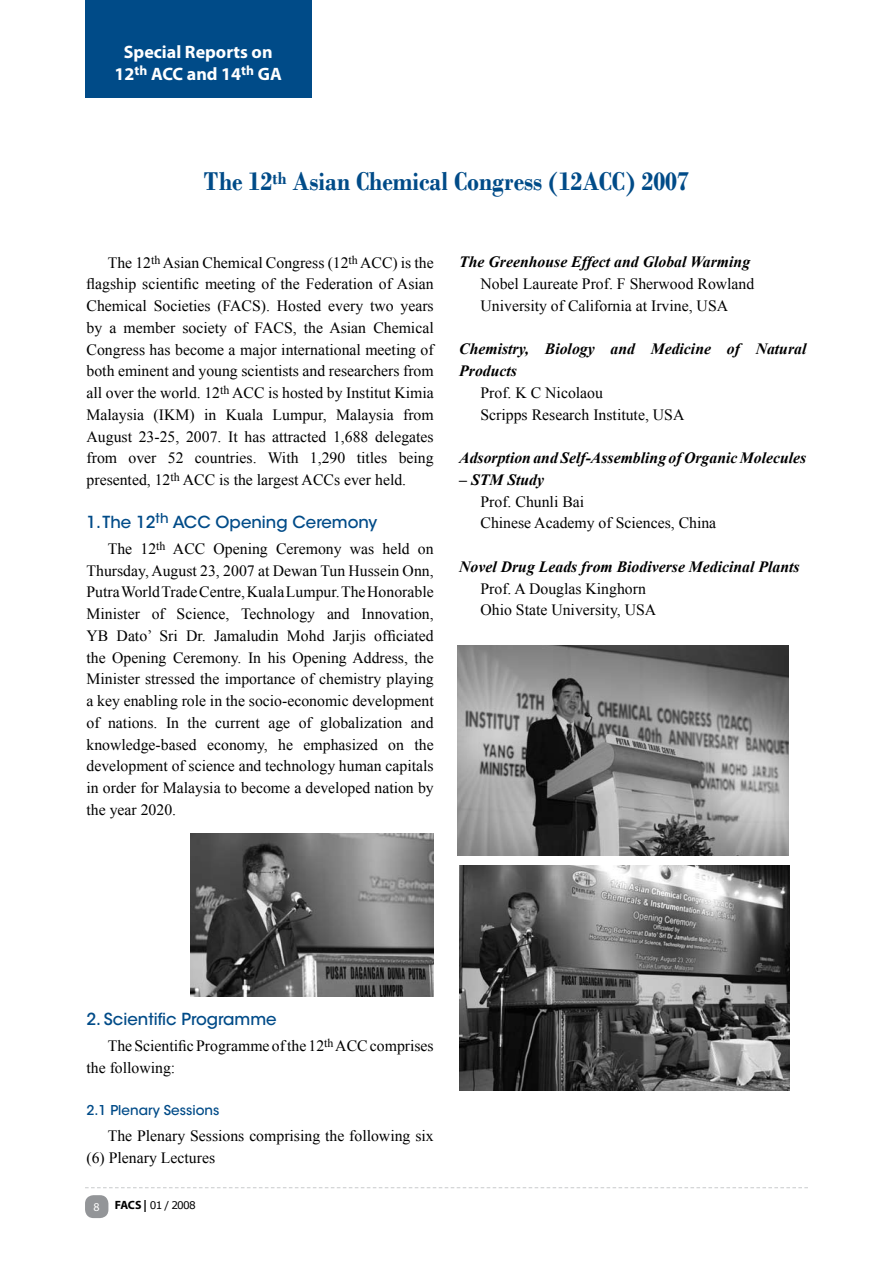
<style>
.page{position:relative;width:893px;height:1263px;background:#fff}
.page>*{position:absolute;margin:0;border:0;box-sizing:border-box;transform-origin:0 0}
.t1{font:700 27px "Bodoni";color:#004b88;scale:.9 1}
.t2{font:700 18px/21.6px "Myriad Pro";color:#fff;text-align:center}
.t3{font:500 16.5px "ITC Avant Garde Std";color:#004b88}
.t4{font:15.75px/21.8px "Times New Roman";color:#000}
.t5{font:italic 700 15.75px/21.8px "Times New Roman";color:#000}
.t6{font:500 13.5px "ITC Avant Garde Std";color:#004b88}
.t7{font:10.5px "Verdana";letter-spacing:-.075em;color:#000}
.s1{font-family:"Myriad Pro";font-size:12px;color:#fff}
.s2{font-family:"Myriad Pro";font-weight:700;font-size:12px}
</style>
<div class="page">
<div style="left:85px;top:0;width:226px;height:98px;background:#004b88"></div>
<div style="left:85px;top:1195px;width:23px;height:23px;background:#939598;border-radius:9px"></div>
<svg style="left:85px;top:1187px;width:723px;height:1px"></svg>
<img style="left:191px;top:833px;width:243px;height:163px">
<img style="left:458px;top:645px;width:330px;height:210px">
<img style="left:459px;top:865px;width:330px;height:226px">
<p class="t2" style="left:115px;top:41px;width:169px">Special Reports on<br>12<sup>th</sup> ACC and 14<sup>th</sup> GA</p>
<h1 class="t1" style="left:204px;top:165px;width:541px">The 12<sup>th</sup> Asian Chemical Congress (12ACC) 2007</h1>
<p class="t4" style="left:87px;top:251px;width:349px;text-align:justify;text-indent:21px">The 12<sup>th</sup> Asian Chemical Congress (12<sup>th</sup> ACC) is the flagship scientific meeting of the Federation of Asian Chemical Societies (FACS). Hosted every two years by a member society of FACS, the Asian Chemical Congress has become a major international meeting of both eminent and young scientists and researchers from all over the world. 12<sup>th</sup> ACC is hosted by Institut Kimia Malaysia (IKM) in Kuala Lumpur, Malaysia from August 23-25, 2007. It has attracted 1,688 delegates from over 52 countries. With 1,290 titles being presented, 12<sup>th</sup> ACC is the largest ACCs ever held.</p>
<p class="t3" style="left:87px;top:512px;width:292px">1. The 12<sup>th</sup> ACC Opening Ceremony</p>
<p class="t4" style="left:87px;top:537px;width:349px;text-align:justify;text-indent:21px">The 12<sup>th</sup> ACC Opening Ceremony was held on Thursday, August 23, 2007 at Dewan Tun Hussein Onn, Putra World Trade Centre, Kuala Lumpur. The Honorable Minister of Science, Technology and Innovation, YB Dato’ Sri Dr. Jamaludin Mohd Jarjis officiated the Opening Ceremony. In his Opening Address, the Minister stressed the importance of chemistry playing a key enabling role in the socio-economic development of nations. In the current age of globalization and knowledge-based economy, he emphasized on the development of science and technology human capitals in order for Malaysia to become a developed nation by the year 2020.</p>
<p class="t5" style="left:459px;top:251px;width:292px">The Greenhouse Effect and Global Warming</p>
<p class="t4" style="left:480px;top:273px;width:275px">Nobel Laureate Prof. F Sherwood Rowland<br>University of California at Irvine, USA</p>
<p class="t5" style="left:459px;top:338px;width:349px">Chemistry, Biology and Medicine of Natural<br>Products</p>
<p class="t4" style="left:480px;top:381px;width:205px">Prof. K C Nicolaou<br>Scripps Research Institute, USA</p>
<p class="t5" style="left:459px;top:446px;width:349px">Adsorption and Self-Assembling of Organic Molecules</p>
<p class="t5" style="left:459px;top:468px;width:86px">– STM Study</p>
<p class="t4" style="left:480px;top:490px;width:237px">Prof. Chunli Bai<br>Chinese Academy of Sciences, China</p>
<p class="t5" style="left:459px;top:555px;width:342px">Novel Drug Leads from Biodiverse Medicinal Plants</p>
<p class="t4" style="left:480px;top:577px;width:177px">Prof. A Douglas Kinghorn<br>Ohio State University, USA</p>
<p class="t3" style="left:87px;top:1009px;width:192px">2. Scientific Programme</p>
<p class="t4" style="left:87px;top:1034px;width:349px;text-indent:21px">The Scientific Programme of the 12<sup>th</sup> ACC comprises the following:</p>
<p class="t6" style="left:87px;top:1102px;width:134px">2.1 Plenary Sessions</p>
<p class="t4" style="left:87px;top:1125px;width:349px;text-indent:21px">The Plenary Sessions comprising the following six (6) Plenary Lectures</p>
<p class="t7" style="left:94px;top:1199px;width:104px"><span class="s1">8</span> <span class="s2">FACS |</span> 01 / 2008</p>
</div>
